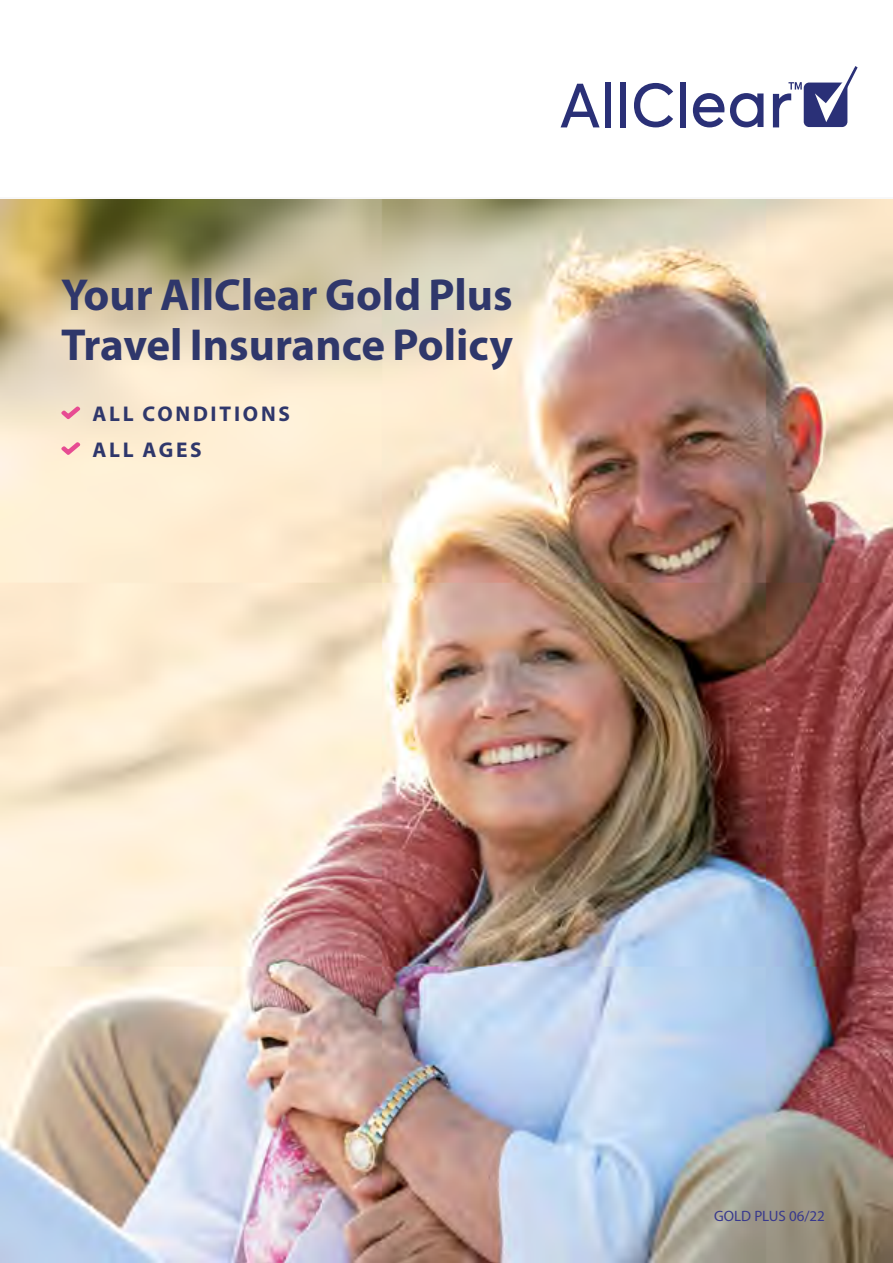
<style>
.page{position:relative;width:893px;height:1263px;background:#fff}
.page>*{position:absolute;margin:0;border:0;box-sizing:border-box;transform-origin:0 0}
.t1{font:700 45px/49.3px "Myriad Pro";color:#2f376b}
.t2{font:700 21.3px/36px "Myriad Pro";letter-spacing:.13em;color:#2f376b}
.t3{font:15px "Myriad Pro";letter-spacing:-.005em;color:#38398c}
</style>
<div class="page">
<img style="left:0;top:199px;width:893px;height:1064px">
<svg style="left:60px;top:403px;width:22px;height:18px"></svg>
<svg style="left:60px;top:439px;width:22px;height:18px"></svg>
<div style="left:804px;top:83px;width:43px;height:44px;background:#2a3077;border-radius:5px"></div>
<svg style="left:815px;top:66px;width:43px;height:56px"></svg>
<svg style="left:730px;top:93px;width:33px;height:34px"></svg>
<svg style="left:693px;top:93px;width:31px;height:34px"></svg>
<div style="left:680px;top:82px;width:5px;height:45px;background:#2a3077"></div>
<svg style="left:634px;top:83px;width:39px;height:44px"></svg>
<div style="left:620px;top:82px;width:6px;height:45px;background:#2a3077"></div>
<div style="left:605px;top:82px;width:6px;height:45px;background:#2a3077"></div>
<svg style="left:561px;top:84px;width:39px;height:43px"></svg>
<svg style="left:773px;top:82px;width:29px;height:45px"></svg>
<p class="t1" style="left:61px;top:269px;width:453px">Your AllClear Gold Plus<br>Travel Insurance Policy</p>
<p class="t2" style="left:92px;top:395px;width:199px">ALL CONDITIONS<br>ALL AGES</p>
<p class="t3" style="left:714px;top:1207px;width:112px">GOLD PLUS 06/22</p>
</div>
